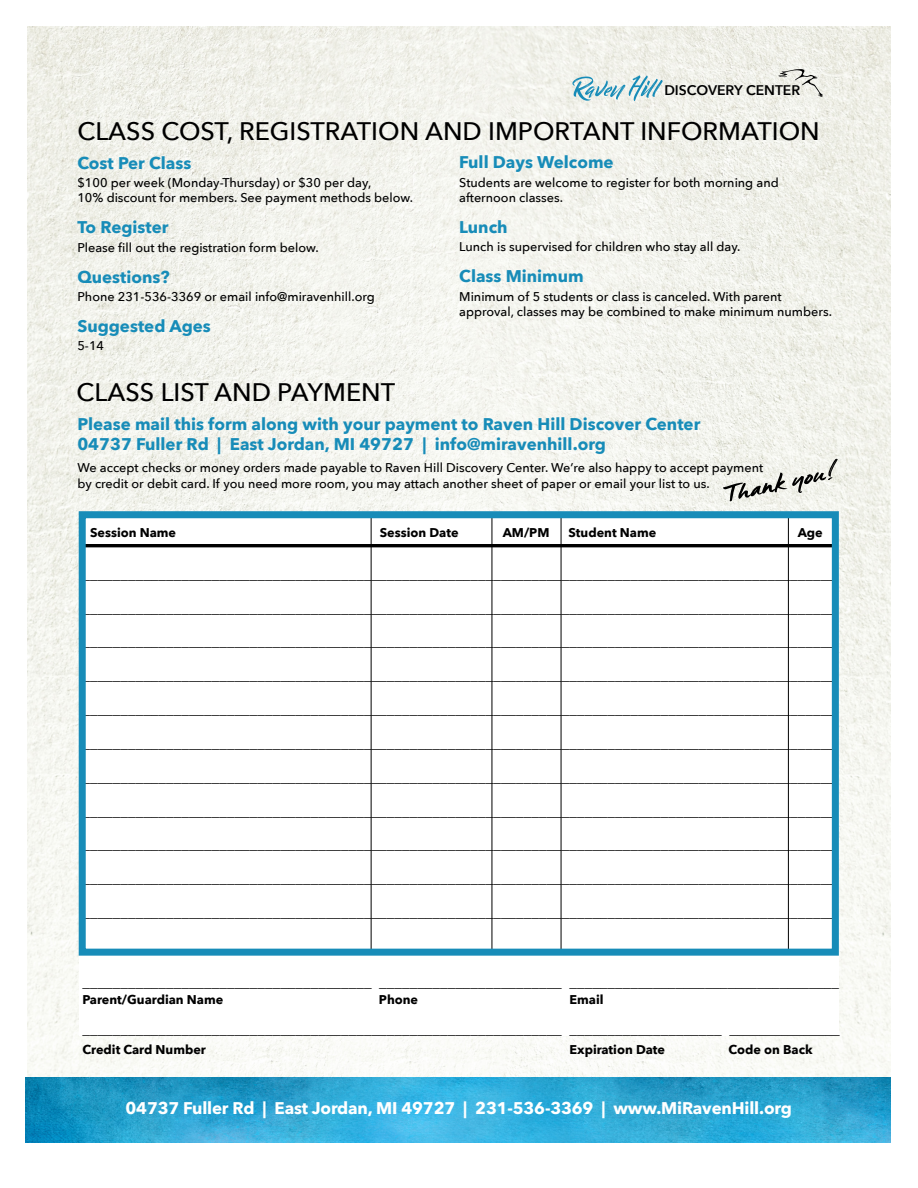
<style>
.page{position:relative;width:918px;height:1188px;background:#fff}
.page>*{position:absolute;margin:0;border:0;box-sizing:border-box;transform-origin:0 0}
.t1{font:500 25.35px "Avenir Next";color:#000}
.t2{font:700 16.95px/19.6px "Avenir Next";color:#178cb8}
.t3{font:700 16.95px "Avenir Next";letter-spacing:-.01em;color:#fff}
.t4{font:15.15px "Avenir Next";color:#000}
.t5{font:600 13.95px "Avenir Next";color:#000}
.t6{font:500 12.6px/15.5px "Avenir Next";color:#000}
.t7{font:700 12.6px "Avenir Next";color:#000}
</style>
<div class="page">
<img style="left:27px;top:27px;width:864px;height:1050px">
<img style="left:26px;top:1077px;width:865px;height:65px">
<svg style="left:778px;top:69px;width:45px;height:28px"></svg>
<svg style="left:572px;top:75px;width:91px;height:26px;background:#b8d6dc"></svg>
<div style="left:79px;top:515px;width:759px;height:521px;background:#fff"></div>
<hr style="left:371px;top:515px;width:1px;height:436px;background:#000">
<hr style="left:492px;top:516px;width:1px;height:436px;background:#000">
<hr style="left:561px;top:514px;width:1px;height:437px;background:#000">
<hr style="left:788px;top:515px;width:1px;height:439px;background:#000">
<hr style="left:80px;top:544px;width:756px;height:3px;background:#000">
<div style="left:79px;top:511px;width:760px;height:445px;border:7px solid #178cb8"></div>
<svg style="left:723px;top:459px;width:115px;height:42px"></svg>
<p class="t5" style="left:664px;top:79px;width:137px">DISCOVERY CENTER</p>
<h1 class="t1" style="left:77px;top:109px;width:744px">CLASS COST, REGISTRATION AND IMPORTANT INFORMATION</h1>
<p class="t2" style="left:77px;top:153px;width:115px">Cost Per Class</p>
<p class="t6" style="left:77px;top:174px;width:337px">$100 per week (Monday-Thursday) or $30 per day,<br>10% discount for members. See payment methods below.</p>
<p class="t2" style="left:77px;top:217px;width:93px">To Register</p>
<p class="t6" style="left:77px;top:239px;width:243px">Please fill out the registration form below.</p>
<p class="t2" style="left:77px;top:267px;width:94px">Questions?</p>
<p class="t6" style="left:77px;top:288px;width:299px">Phone 231-536-3369 or email info@miravenhill.org</p>
<p class="t2" style="left:77px;top:316px;width:135px">Suggested Ages</p>
<p class="t6" style="left:77px;top:338px;width:28px">5-14</p>
<p class="t2" style="left:459px;top:152px;width:156px">Full Days Welcome</p>
<p class="t6" style="left:459px;top:174px;width:321px">Students are welcome to register for both morning and afternoon classes.</p>
<p class="t2" style="left:459px;top:217px;width:50px">Lunch</p>
<p class="t6" style="left:459px;top:239px;width:283px">Lunch is supervised for children who stay all day.</p>
<p class="t2" style="left:459px;top:266px;width:126px">Class Minimum</p>
<p class="t6" style="left:459px;top:288px;width:374px">Minimum of 5 students or class is canceled. With parent approval, classes may be combined to make minimum numbers.</p>
<h1 class="t1" style="left:77px;top:371px;width:320px">CLASS LIST AND PAYMENT</h1>
<p class="t2" style="left:77px;top:414px;width:624px">Please mail this form along with your payment to Raven Hill Discover Center<br>04737 Fuller Rd | East Jordan, MI 49727 | info@miravenhill.org</p>
<p class="t6" style="left:77px;top:460px;width:687px">We accept checks or money orders made payable to Raven Hill Discovery Center. We’re also happy to accept payment by credit or debit card. If you need more room, you may attach another sheet of paper or email your list to us.</p>
<p class="t7" style="left:90px;top:521px;width:88px">Session Name</p>
<p class="t7" style="left:380px;top:521px;width:80px">Session Date</p>
<p class="t7" style="left:503px;top:521px;width:48px">AM/PM</p>
<p class="t7" style="left:568px;top:521px;width:89px">Student Name</p>
<p class="t7" style="left:798px;top:521px;width:27px">Age</p>
<p class="t4" style="left:82px;top:561px;width:755px">___________________________________________________________________________________________________</p>
<p class="t4" style="left:82px;top:595px;width:755px">___________________________________________________________________________________________________</p>
<p class="t4" style="left:82px;top:628px;width:755px">___________________________________________________________________________________________________</p>
<p class="t4" style="left:82px;top:662px;width:755px">___________________________________________________________________________________________________</p>
<p class="t4" style="left:82px;top:696px;width:755px">___________________________________________________________________________________________________</p>
<p class="t4" style="left:82px;top:730px;width:755px">___________________________________________________________________________________________________</p>
<p class="t4" style="left:82px;top:764px;width:755px">___________________________________________________________________________________________________</p>
<p class="t4" style="left:82px;top:797px;width:755px">___________________________________________________________________________________________________</p>
<p class="t4" style="left:82px;top:831px;width:755px">___________________________________________________________________________________________________</p>
<p class="t4" style="left:82px;top:865px;width:755px">___________________________________________________________________________________________________</p>
<p class="t4" style="left:82px;top:899px;width:755px">___________________________________________________________________________________________________</p>
<p class="t4" style="left:82px;top:969px;width:758px">______________________________________ ________________________ ____________________________________</p>
<p class="t7" style="left:82px;top:989px;width:142px">Parent/Guardian Name</p>
<p class="t7" style="left:379px;top:989px;width:41px">Phone</p>
<p class="t7" style="left:570px;top:989px;width:36px">Email</p>
<p class="t4" style="left:82px;top:1016px;width:759px">_______________________________________________________________ ____________________ _______________</p>
<p class="t7" style="left:82px;top:1038px;width:125px">Credit Card Number</p>
<p class="t7" style="left:569px;top:1038px;width:97px">Expiration Date</p>
<p class="t7" style="left:728px;top:1038px;width:86px">Code on Back</p>
<p class="t3" style="left:126px;top:1094px;width:668px">04737 Fuller Rd | East Jordan, MI 49727 | 231-536-3369 | www.MiRavenHill.org</p>
</div>
